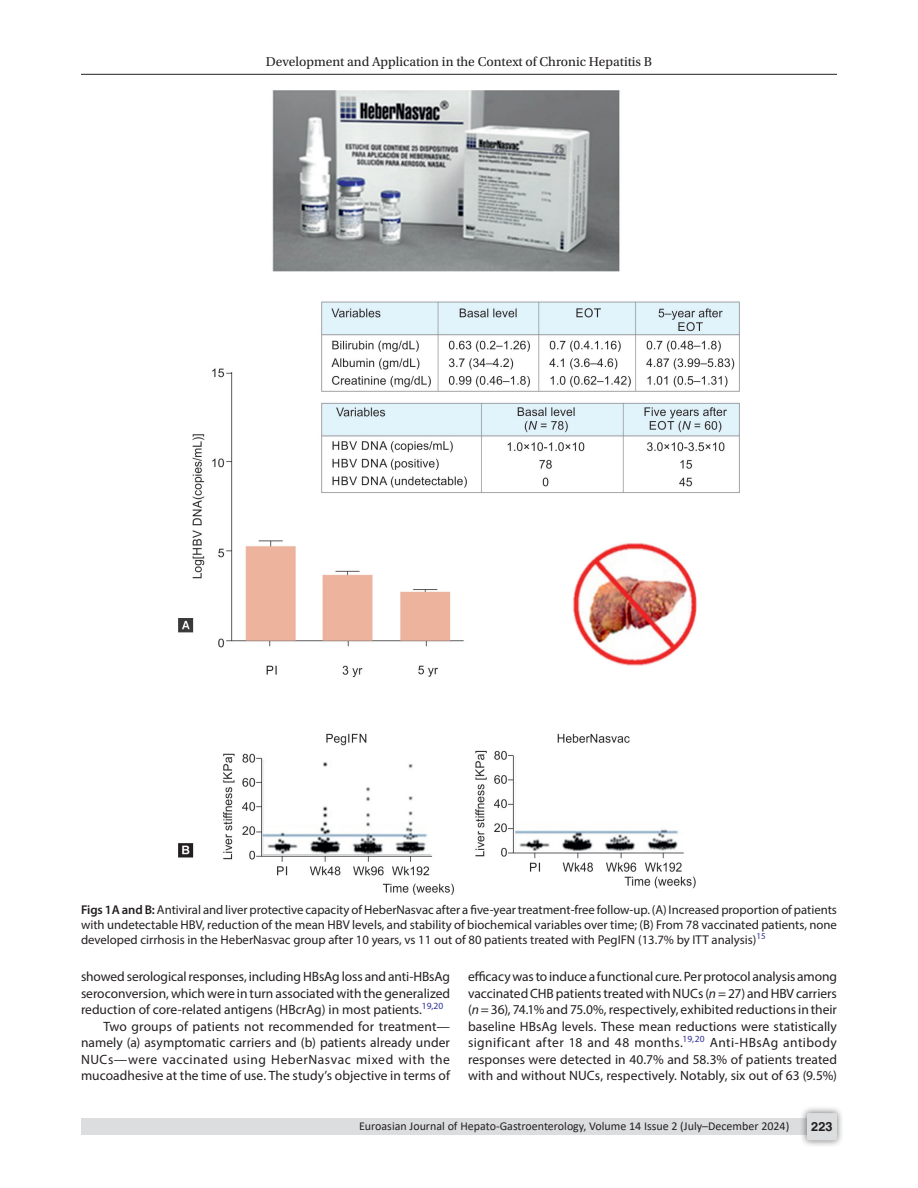
<style>
.page{position:relative;width:918px;height:1188px;background:#fff}
.page>*{position:absolute;margin:0;border:0;box-sizing:border-box;transform-origin:0 0}
.Para-Indent{font:13.5px/16.5px "Myriad Pro";color:#231f20;text-align:justify}
.t1{font:13.5px "Utopia Std";color:#231f20}
.FigCaption{font:12.75px/15.3px "Myriad Pro";color:#231f20;text-align:justify}
.t2{font:700 12.75px "Helvetica LT Std";color:#231f20}
.t3{font:12px "Calibri";color:#231f20}
.s1{font-weight:600}
.s2{font-style:italic}
</style>
<div class="page">
<hr style="left:81px;top:74px;width:756px;height:1px;background:#231f20">
<div style="left:81px;top:1119px;width:756px;height:16px;background:#dcdddf"></div>
<div style="left:800px;top:1106px;width:44px;height:41px;background:#231f20;opacity:.61"></div>
<div style="left:807px;top:1113px;width:30px;height:27px;background:#dcdddf;border-radius:2px"></div>
<img style="left:178px;top:90px;width:562px;height:805px">
<p class="t1" style="left:266px;top:55px;width:388px">Development and Application in the Context of Chronic Hepatitis B</p>
<p class="FigCaption" style="left:81px;top:902px;width:758px"><span class="s1">Figs 1A and B:</span> Antiviral and liver protective capacity of HeberNasvac after a five-year treatment-free follow-up. (A) Increased proportion of patients with undetectable HBV, reduction of the mean HBV levels, and stability of biochemical variables over time; (B) From 78 vaccinated patients, none developed cirrhosis in the HeberNasvac group after 10 years, vs 11 out of 80 patients treated with PegIFN (13.7% by ITT analysis)<sup>15</sup></p>
<p class="Para-Indent" style="left:81px;top:968px;width:371px">showed serological responses, including HBsAg loss and anti-HBsAg seroconversion, which were in turn associated with the generalized reduction of core-related antigens (HBcrAg) in most patients.<sup>19,20</sup></p>
<p class="Para-Indent" style="left:81px;top:1018px;width:371px;text-indent:22px">Two groups of patients not recommended for treatment— namely (a) asymptomatic carriers and (b) patients already under NUCs—were vaccinated using HeberNasvac mixed with the mucoadhesive at the time of use. The study’s objective in terms of</p>
<p class="Para-Indent" style="left:468px;top:968px;width:371px">efficacy was to induce a functional cure. Per protocol analysis among vaccinated CHB patients treated with NUCs (<span class="s2">n</span> = 27) and HBV carriers (<span class="s2">n</span> = 36), 74.1% and 75.0%, respectively, exhibited reductions in their baseline HBsAg levels. These mean reductions were statistically significant after 18 and 48 months.<sup>19,20</sup> Anti-HBsAg antibody responses were detected in 40.7% and 58.3% of patients treated with and without NUCs, respectively. Notably, six out of 63 (9.5%)</p>
<p class="t3" style="left:359px;top:1117px;width:432px">Euroasian Journal of Hepato-Gastroenterology, Volume 14 Issue 2 (July–December 2024)</p>
<p class="t2" style="left:811px;top:1119px;width:23px">223</p>
</div>
